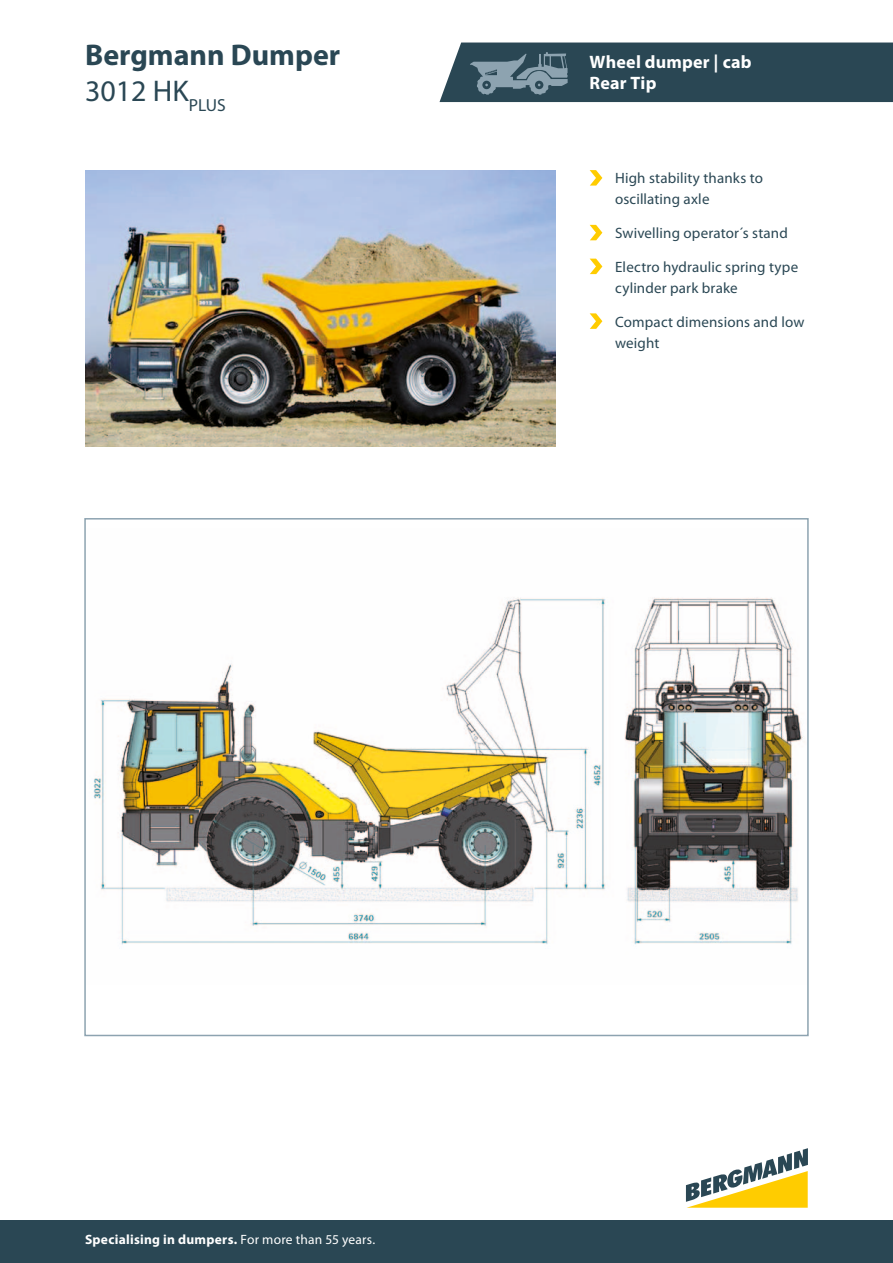
<style>
.page{position:relative;width:893px;height:1263px;background:#fff}
.page>*{position:absolute;margin:0;border:0;box-sizing:border-box;transform-origin:0 0}
.t1{font:700 30px/36px "Myriad Pro";color:#2a4754}
.t2{font:700 18px/21px "Myriad Pro";letter-spacing:.01em;color:#fff}
.t3{font:15px/21px "Myriad Pro";letter-spacing:.01em;color:#2a4754}
.t4{font:700 13.5px "Myriad Pro";letter-spacing:.02em;color:#fff}
.s1{font-weight:400}
</style>
<div class="page">
<img style="left:85px;top:170px;width:471px;height:277px">
<img style="left:93px;top:597px;width:710px;height:348px">
<div style="left:0;top:1220px;width:893px;height:43px;background:#2a4754"></div>
<svg style="left:686px;top:1148px;width:122px;height:60px"></svg>
<svg style="left:439px;top:43px;width:454px;height:59px;background:#37525f"></svg>
<svg style="left:590px;top:170px;width:12px;height:16px"></svg>
<svg style="left:590px;top:225px;width:12px;height:15px"></svg>
<svg style="left:590px;top:259px;width:12px;height:15px"></svg>
<svg style="left:590px;top:313px;width:12px;height:16px"></svg>
<h1 class="t1" style="left:85px;top:36px;width:257px">Bergmann Dumper<br><span class="s1">3012 HK</span><sub>PLUS</sub></h1>
<p class="t2" style="left:590px;top:51px;width:163px">Wheel dumper | cab<br>Rear Tip</p>
<p class="t3" style="left:615px;top:168px;width:149px">High stability thanks to oscillating axle</p>
<p class="t3" style="left:615px;top:222px;width:174px">Swivelling operator´s stand</p>
<p class="t3" style="left:615px;top:256px;width:185px">Electro hydraulic spring type cylinder park brake</p>
<p class="t3" style="left:615px;top:311px;width:191px">Compact dimensions and low weight</p>
<p class="t4" style="left:85px;top:1231px;width:292px">Specialising in dumpers. <span class="s1">For more than 55 years.</span></p>
</div>
